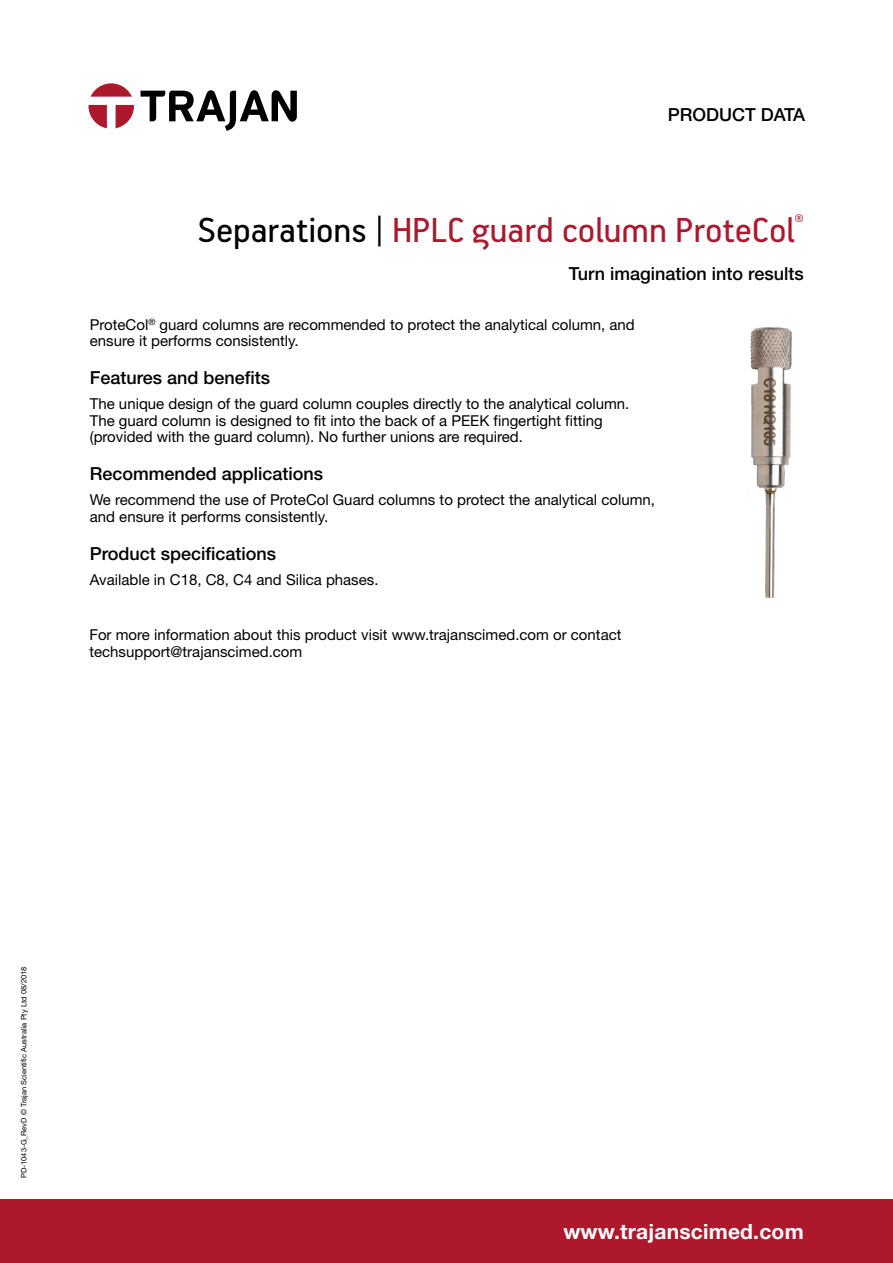
<style>
.page{position:relative;width:893px;height:1263px;background:#fff}
.page>*{position:absolute;margin:0;border:0;box-sizing:border-box;transform-origin:0 0}
.PDPN_Product_family{font:39px "PF Handbook Pro";color:#ad182d}
.www_trajanscimed_com{font:700 21px "Helvetica Neue LT Std";letter-spacing:.01em;color:#fff}
.Heading_Text{font:500 18px "Helvetica Neue LT Std";color:#000}
.Product_Subtitle{font:500 18px "Helvetica Neue LT Std";color:#000}
.Product_Data_Heading{font:500 18px "Helvetica Neue LT Std";color:#000}
.Text{font:15px/16.5px "Helvetica Neue LT Std";color:#000}
.For_More_Info_Text{font:15px/16.5px "Helvetica Neue LT Std";color:#000}
.Trajan_Copyright_-_B{font:7.5px "Helvetica Neue LT Std";color:#000}
.s1{color:#000}
</style>
<div class="page">
<svg style="left:140px;top:90px;width:157px;height:41px"></svg>
<svg style="left:91px;top:83px;width:41px;height:14px"></svg>
<svg style="left:116px;top:105px;width:18px;height:23px"></svg>
<svg style="left:88px;top:105px;width:19px;height:23px"></svg>
<div style="left:0;top:1199px;width:893px;height:64px;background:#ad182d"></div>
<img style="left:750px;top:327px;width:42px;height:271px">
<p class="Product_Data_Heading" style="left:668px;top:104px;width:139px">PRODUCT DATA</p>
<p class="PDPN_Product_family" style="left:198px;top:206px;width:607px"><span class="s1">Separations |</span> HPLC guard column ProteCol<sup>®</sup></p>
<p class="Product_Subtitle" style="left:569px;top:263px;width:236px">Turn imagination into results</p>
<p class="Text" style="left:90px;top:316px;width:546px">ProteCol<sup>®</sup> guard columns are recommended to protect the analytical column, and ensure it performs consistently.</p>
<p class="Heading_Text" style="left:90px;top:367px;width:182px">Features and benefits</p>
<p class="Text" style="left:90px;top:395px;width:541px">The unique design of the guard column couples directly to the analytical column.<br>The guard column is designed to fit into the back of a PEEK fingertight fitting (provided with the guard column). No further unions are required.</p>
<p class="Heading_Text" style="left:90px;top:463px;width:235px">Recommended applications</p>
<p class="Text" style="left:90px;top:491px;width:567px">We recommend the use of ProteCol Guard columns to protect the analytical column, and ensure it performs consistently.</p>
<p class="Heading_Text" style="left:90px;top:543px;width:188px">Product specifications</p>
<p class="Text" style="left:90px;top:571px;width:290px">Available in C18, C8, C4 and Silica phases.</p>
<p class="For_More_Info_Text" style="left:89px;top:626px;width:534px">For more information about this product visit www.trajanscimed.com or contact techsupport@trajanscimed.com</p>
<p class="Trajan_Copyright_-_B" style="left:19px;top:1178px;width:213px;rotate:-90deg">PD-1043-G_RevD © Trajan Scientific Australia Pty Ltd 08/2018</p>
<p class="www_trajanscimed_com" style="left:563px;top:1218px;width:242px">www.trajanscimed.com</p>
</div>
